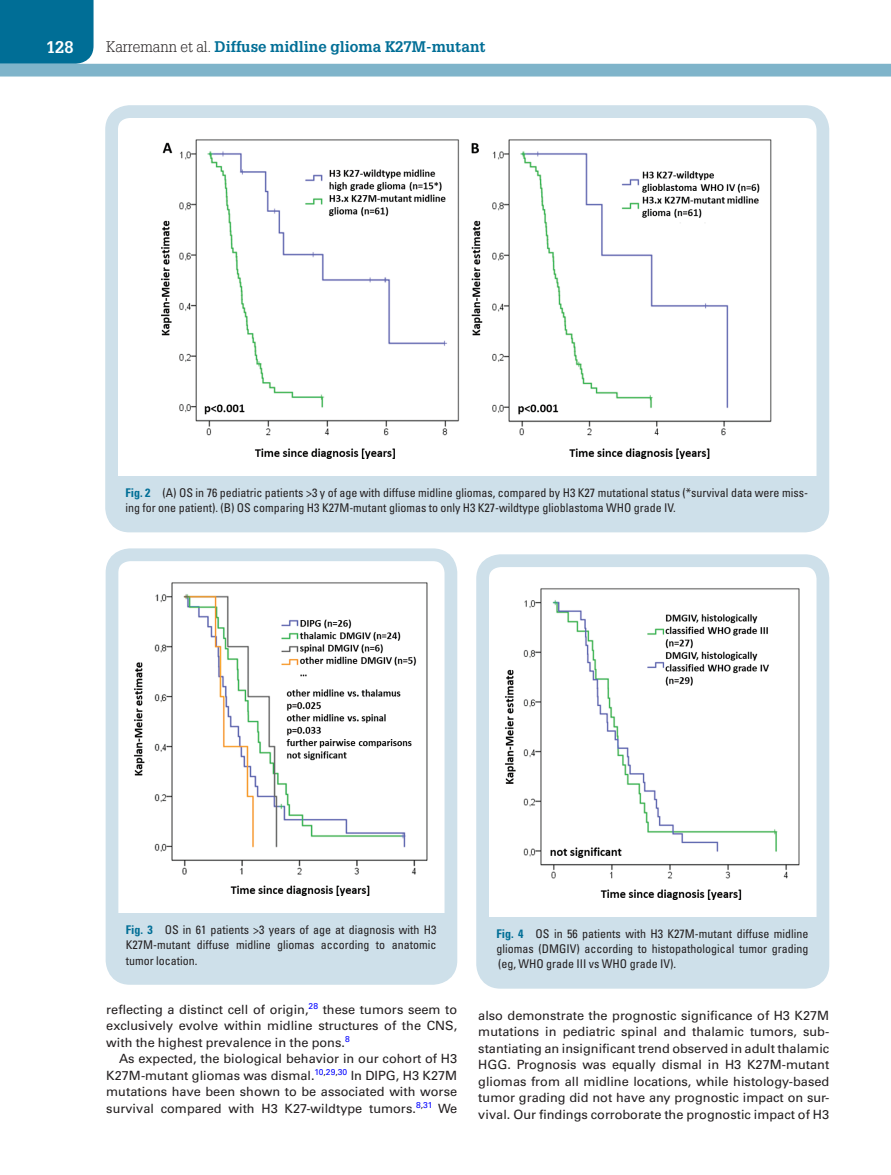
<style>
.page{position:relative;width:891px;height:1175px;background:#fff}
.page>*{position:absolute;margin:0;border:0;box-sizing:border-box;transform-origin:0 0}
.t1{font:700 16.5px "Glypha LT Std";color:#fff}
.t2{font:700 15px "Glypha LT Std";color:#006e96}
.t3{font:12.75px/16.5px "Univers LT Std";color:#231f20;text-align:justify}
.t4{font:condensed 12px/15px "Univers LT Std";color:#231f20;text-align:justify}
.s1{font-weight:300;color:#231f20}
.s2{font-weight:700;color:#006e96}
</style>
<div class="page">
<div style="left:0;top:0;width:94px;height:64px;background:#006e96"></div>
<div style="left:0;top:64px;width:891px;height:12px;background:#7fb4ca"></div>
<div style="left:117px;top:913px;width:329px;height:65px;background:#cee0ea"></div>
<img style="left:134px;top:582px;width:294px;height:314px">
<div style="left:106px;top:548px;width:351px;height:436px;border:13px solid #cee0ea;border-radius:18px"></div>
<div style="left:488px;top:917px;width:330px;height:64px;background:#cee0ea"></div>
<img style="left:505px;top:588px;width:295px;height:312px">
<div style="left:476px;top:554px;width:353px;height:434px;border:13px solid #cee0ea;border-radius:18px"></div>
<div style="left:116px;top:476px;width:702px;height:49px;background:#cee0ea"></div>
<img style="left:161px;top:139px;width:611px;height:320px">
<div style="left:105px;top:105px;width:724px;height:427px;border:13px solid #cee0ea;border-radius:18px"></div>
<p class="t1" style="left:46px;top:37px;width:29px">128</p>
<p class="t2" style="left:106px;top:37px;width:381px"><span class="s1">Karremann et al.</span> Diffuse midline glioma K27M-mutant</p>
<p class="t4" style="left:125px;top:485px;width:684px"><span class="s2">Fig. 2</span> (A) OS in 76 pediatric patients &gt;3 y of age with diffuse midline gliomas, compared by H3 K27 mutational status (*survival data were miss&shy;ing for one patient). (B) OS comparing H3 K27M-mutant gliomas to only H3 K27-wildtype glioblastoma WHO grade IV.</p>
<p class="t4" style="left:126px;top:922px;width:312px"><span class="s2">Fig. 3</span> OS in 61 patients &gt;3 years of age at diagnosis with H3<br>K27M-mutant diffuse midline gliomas according to anatomic tumor location.</p>
<p class="t4" style="left:496px;top:926px;width:314px"><span class="s2">Fig. 4</span> OS in 56 patients with H3 K27M-mutant diffuse midline gliomas (DMGIV) according to histopathological tumor grading (eg, WHO grade III vs WHO grade IV).</p>
<p class="t3" style="left:106px;top:1000px;width:353px">reflecting a distinct cell of origin,<sup>28</sup> these tumors seem to exclusively evolve within midline structures of the CNS, with the highest prevalence in the pons.<sup>8</sup></p>
<p class="t3" style="left:106px;top:1050px;width:353px;text-indent:13px">As expected, the biological behavior in our cohort of H3<br>K27M-mutant gliomas was dismal.<sup>10</sup><sup>,</sup><sup>29</sup><sup>,</sup><sup>30</sup> In DIPG, H3 K27M mutations have been shown to be associated with worse survival compared with H3 K27-wildtype tumors.<sup>8</sup><sup>,</sup><sup>31</sup> We</p>
<p class="t3" style="left:478px;top:1007px;width:353px">also demonstrate the prognostic significance of H3 K27M mutations in pediatric spinal and thalamic tumors, sub&shy;stantiating an insignificant trend observed in adult thalamic HGG. Prognosis was equally dismal in H3 K27M-mutant gliomas from all midline locations, while histology-based tumor grading did not have any prognostic impact on sur&shy;vival. Our findings corroborate the prognostic impact of H3</p>
</div>
